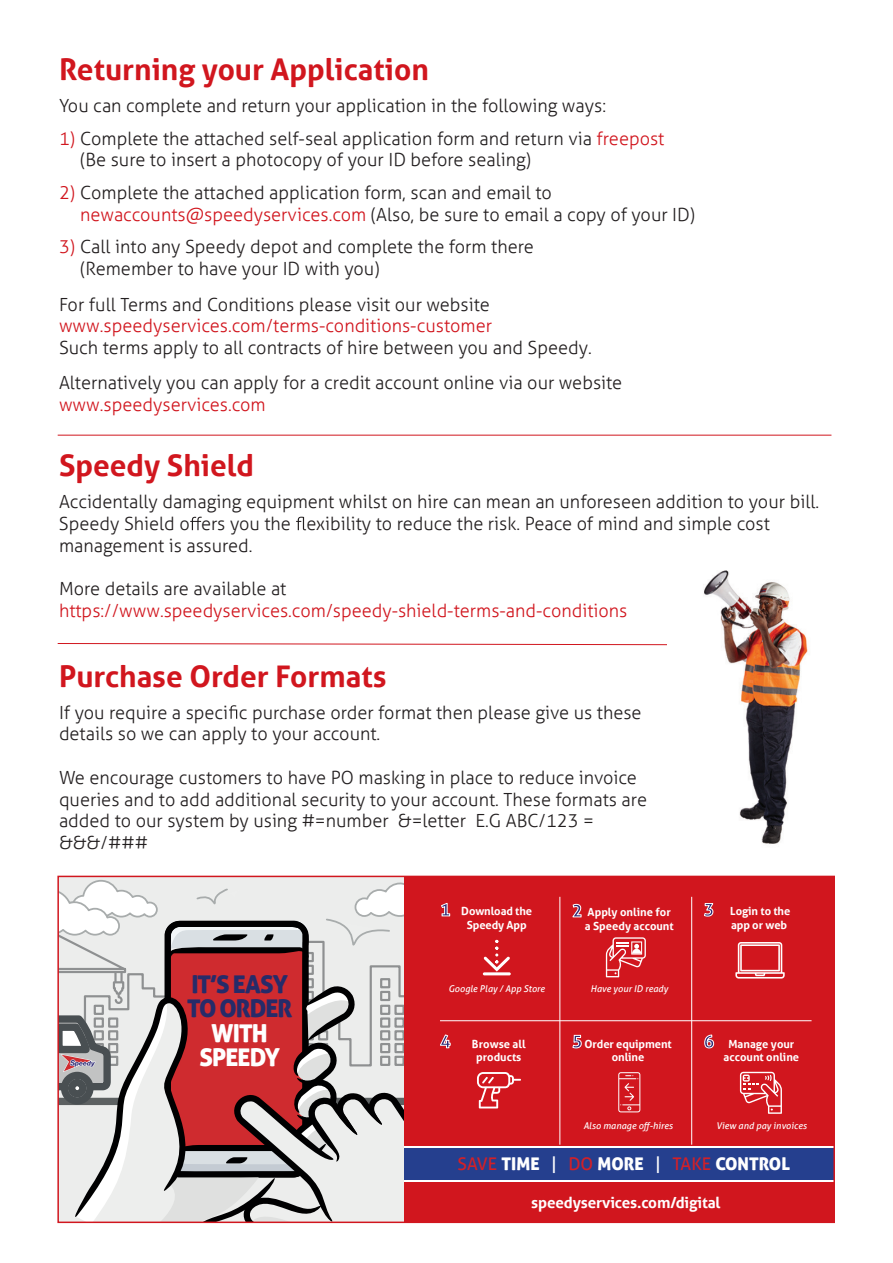
<style>
.page{position:relative;width:893px;height:1263px;background:#fff}
.page>*{position:absolute;margin:0;border:0;box-sizing:border-box;transform-origin:0 0}
.t1{font:700 29.85px "Aller";color:#d1161e}
.t2{font:24.45px/24.5px "Aller Display";letter-spacing:-.045em;color:#272b69}
.t3{font:24.45px/24.5px "Aller Display";letter-spacing:-.035em;color:#fff;text-align:center}
.t4{font:300 18.15px/21.8px "Aller";color:#231f20}
.t5{font:300 18.15px "Aller";color:#d1161e}
.t6{font:17.4px "Aller Display";color:#fff}
.t7{font:700 17.4px "Aller";color:#2e2d78}
.t8{font:700 15.3px "Aller";letter-spacing:-.01em;color:#fff}
.t9{font:700 11.25px/13.4px "Aller";color:#fff;text-align:center}
.t10{font:italic 9.3px "Aller";color:#fff}
.s1{color:#d1161e}
.s2{font-family:"Aller";color:#d32027}
.s3{font-family:"Aller"}
</style>
<div class="page">
<svg style="left:60px;top:879px;width:344px;height:341px"></svg>
<svg style="left:190px;top:517px;width:12px;height:13px"></svg>
<svg style="left:296px;top:517px;width:10px;height:13px"></svg>
<svg style="left:229px;top:705px;width:8px;height:14px"></svg>
<svg style="left:57px;top:643px;width:610px;height:3px"></svg>
<hr style="left:58px;top:435px;width:773px;height:1px;background:#d1161e">
<img style="left:704px;top:571px;width:104px;height:273px">
<div style="left:404px;top:876px;width:430px;height:347px;background:#d1161e"></div>
<div style="left:404px;top:1148px;width:430px;height:33px;background:#253f8e"></div>
<hr style="left:404px;top:1146px;width:430px;height:2px;background:#fff">
<hr style="left:404px;top:1180px;width:430px;height:2px;background:#fff">
<hr style="left:483px;top:972px;width:28px;height:3px;background:#fff;border-radius:2px">
<svg style="left:484px;top:940px;width:26px;height:31px"></svg>
<svg style="left:441px;top:903px;width:9px;height:13px"></svg>
<svg style="left:606px;top:937px;width:40px;height:40px"></svg>
<svg style="left:572px;top:904px;width:9px;height:13px"></svg>
<svg style="left:735px;top:942px;width:50px;height:36px"></svg>
<svg style="left:704px;top:903px;width:9px;height:13px"></svg>
<svg style="left:477px;top:1072px;width:44px;height:36px"></svg>
<svg style="left:440px;top:1035px;width:11px;height:13px"></svg>
<svg style="left:618px;top:1072px;width:22px;height:40px"></svg>
<svg style="left:573px;top:1035px;width:9px;height:13px"></svg>
<svg style="left:740px;top:1072px;width:42px;height:42px"></svg>
<svg style="left:704px;top:1035px;width:10px;height:13px"></svg>
<hr style="left:560px;top:897px;width:1px;height:248px;background:#fff">
<hr style="left:691px;top:897px;width:1px;height:248px;background:#fff">
<hr style="left:440px;top:1020px;width:372px;height:1px;background:#fff">
<div style="left:57px;top:876px;width:778px;height:347px;border:2px solid #d1161e"></div>
<h1 class="t1" style="left:59px;top:51px;width:371px">Returning your Application</h1>
<p class="t4" style="left:59px;top:95px;width:549px">You can complete and return your application in the following ways:</p>
<p class="t4" style="left:80px;top:127px;width:586px;text-indent:-21px"><span class="s1">1)</span> Complete the attached self-seal application form and return via <span class="s1">freepost </span>(Be sure to insert a photocopy of your ID before sealing)</p>
<p class="t4" style="left:80px;top:181px;width:616px;text-indent:-21px"><span class="s1">2)</span> Complete the attached application form, scan and email to <span class="s1">newaccounts@speedyservices.com</span> (Also, be sure to email a copy of your ID)</p>
<p class="t4" style="left:80px;top:236px;width:455px;text-indent:-21px"><span class="s1">3)</span> Call into any Speedy depot and complete the form there (Remember to have your ID with you)</p>
<p class="t4" style="left:59px;top:293px;width:432px">For full Terms and Conditions please visit our website</p>
<p class="t5" style="left:59px;top:315px;width:435px">www.speedyservices.com/terms-conditions-customer</p>
<p class="t4" style="left:59px;top:330px;width:565px;line-height:34.5px">Such terms apply to all contracts of hire between you and Speedy.<br>Alternatively you can apply for a credit account online via our website</p>
<p class="t5" style="left:59px;top:393px;width:208px">www.speedyservices.com</p>
<h1 class="t1" style="left:59px;top:447px;width:197px">Speedy Shield</h1>
<p class="t4" style="left:59px;top:491px;width:762px">Accidentally damaging equipment whilst on hire can mean an unforeseen addition to your bill.<br>Speedy Shield o ers you the exibility to reduce the risk. Peace of mind and simple cost management is assured.</p>
<p class="t4" style="left:59px;top:578px;width:229px">More details are available at</p>
<p class="t5" style="left:59px;top:600px;width:570px">https://www.speedyservices.com/speedy-shield-terms-and-conditions</p>
<h1 class="t1" style="left:59px;top:658px;width:329px">Purchase Order Formats</h1>
<p class="t4" style="left:59px;top:701px;width:584px">If you require a speci c purchase order format then please give us these details so we can apply to your account.</p>
<p class="t4" style="left:59px;top:767px;width:589px">We encourage customers to have PO masking in place to reduce invoice queries and to add additional security to your account. These formats are added to our system by using #=number &amp;=letter E.G ABC/123 = &amp;&amp;&amp;/###</p>
<h2 class="t2" style="left:187px;top:971px;width:107px">IT’S EASY<br>TO ORDER</h2>
<h2 class="t3" style="left:199px;top:1020px;width:82px">WITH<br>SPEEDY</h2>
<p class="t7" style="left:440px;top:899px;width:12px">1</p>
<p class="t9" style="left:585px;top:905px;width:90px;text-align:left">Apply online for a Speedy account</p>
<p class="t7" style="left:704px;top:899px;width:12px">3</p>
<p class="t7" style="left:572px;top:900px;width:12px">2</p>
<p class="t9" style="left:730px;top:905px;width:62px;text-align:left">Login to the app or web</p>
<p class="t9" style="left:461px;top:904px;width:72px">Download the<br>Speedy App</p>
<p class="t10" style="left:448px;top:983px;width:98px">Google Play / App Store</p>
<p class="t10" style="left:590px;top:983px;width:79px">Have your ID ready</p>
<p class="t7" style="left:440px;top:1031px;width:12px">4</p>
<p class="t9" style="left:584px;top:1037px;width:89px">Order equipment online</p>
<p class="t7" style="left:704px;top:1031px;width:12px">6</p>
<p class="t7" style="left:572px;top:1031px;width:12px">5</p>
<p class="t9" style="left:724px;top:1037px;width:77px">Manage your account online</p>
<p class="t9" style="left:472px;top:1037px;width:55px">Browse all products</p>
<p class="t10" style="left:583px;top:1120px;width:91px">Also manage off-hires</p>
<p class="t10" style="left:716px;top:1120px;width:92px">View and pay invoices</p>
<p class="t6" style="left:457px;top:1152px;width:334px"><span class="s2">SAVE</span> TIME <span class="s3">|</span> <span class="s2">DO</span> MORE <span class="s3">|</span> <span class="s2">TAKE</span> CONTROL</p>
<p class="t8" style="left:531px;top:1193px;width:191px">speedyservices.com/digital</p>
</div>
